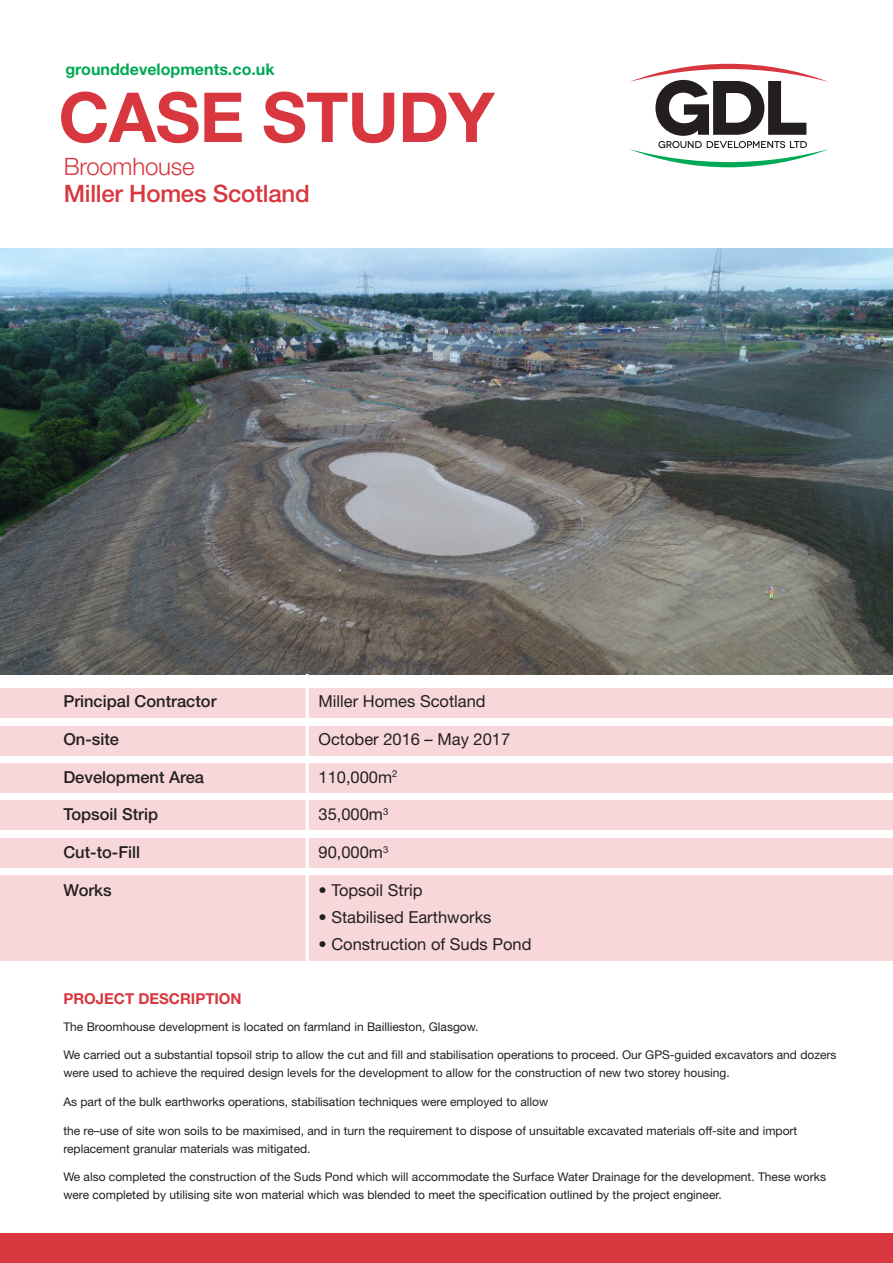
<style>
.page{position:relative;width:893px;height:1263px;background:#fff}
.page>*{position:absolute;margin:0;border:0;box-sizing:border-box;transform-origin:0 0}
.t1{font:700 69px "Helvetica Neue";letter-spacing:-.01em;color:#d8373f}
.t2{font:500 24px "Helvetica Neue";letter-spacing:-.01em;color:#d8373f}
.t3{font:300 24px "Helvetica Neue";letter-spacing:-.01em;color:#d8373f}
.t4{font:16.5px "Helvetica Neue";color:#231f20}
.t5{font:500 16.5px "Helvetica Neue";color:#231f20}
.t6{font:700 16.05px "Helvetica Neue";color:#00a953}
.t7{font:700 15px "Helvetica Neue";color:#d8373f}
.t8{font:12px/18px "Helvetica Neue";color:#231f20}
</style>
<div class="page">
<div style="left:0;top:726px;width:893px;height:29px;background:#f7d7d9"></div>
<div style="left:0;top:688px;width:893px;height:30px;background:#f7d7d9"></div>
<div style="left:0;top:763px;width:893px;height:30px;background:#f7d7d9"></div>
<div style="left:0;top:800px;width:893px;height:30px;background:#f7d7d9"></div>
<div style="left:0;top:838px;width:893px;height:30px;background:#f7d7d9"></div>
<div style="left:0;top:875px;width:893px;height:85px;background:#f7d7d9"></div>
<svg style="left:629px;top:64px;width:200px;height:103px"></svg>
<img style="left:0;top:249px;width:893px;height:425px">
<div style="left:0;top:1233px;width:893px;height:30px;background:#d8373f"></div>
<hr style="left:306px;top:674px;width:3px;height:298px;background:#fff">
<p class="t6" style="left:66px;top:60px;width:211px">grounddevelopments.co.uk</p>
<p class="t1" style="left:58px;top:75px;width:438px">CASE STUDY</p>
<p class="t3" style="left:64px;top:152px;width:132px">Broomhouse</p>
<p class="t2" style="left:64px;top:179px;width:247px">Miller Homes Scotland</p>
<p class="t5" style="left:63px;top:692px;width:155px">Principal Contractor</p>
<p class="t4" style="left:319px;top:692px;width:169px">Miller Homes Scotland</p>
<p class="t5" style="left:63px;top:729px;width:57px">On-site</p>
<p class="t4" style="left:319px;top:729px;width:193px">October 2016 – May 2017</p>
<p class="t5" style="left:63px;top:767px;width:142px">Development Area</p>
<p class="t4" style="left:319px;top:767px;width:81px">110,000m<sup>2</sup></p>
<p class="t5" style="left:63px;top:805px;width:96px">Topsoil Strip</p>
<p class="t4" style="left:319px;top:805px;width:71px">35,000m<sup>3</sup></p>
<p class="t5" style="left:63px;top:842px;width:78px">Cut-to-Fill</p>
<p class="t4" style="left:319px;top:842px;width:71px">90,000m<sup>3</sup></p>
<p class="t5" style="left:63px;top:880px;width:50px">Works</p>
<p class="t4" style="left:319px;top:880px;width:106px">• Topsoil Strip</p>
<p class="t4" style="left:319px;top:907px;width:174px">• Stabilised Earthworks</p>
<p class="t4" style="left:319px;top:934px;width:215px">• Construction of Suds Pond</p>
<p class="t7" style="left:63px;top:989px;width:180px">PROJECT DESCRIPTION</p>
<p class="t8" style="left:63px;top:1017px;width:417px">The Broomhouse development is located on farmland in Baillieston, Glasgow.</p>
<p class="t8" style="left:63px;top:1046px;width:775px">We carried out a substantial topsoil strip to allow the cut and fill and stabilisation operations to proceed. Our GPS-guided excavators and dozers were used to achieve the required design levels for the development to allow for the construction of new two storey housing.</p>
<p class="t8" style="left:63px;top:1092px;width:486px">As part of the bulk earthworks operations, stabilisation techniques were employed to allow</p>
<p class="t8" style="left:63px;top:1121px;width:735px">the re–use of site won soils to be maximised, and in turn the requirement to dispose of unsuitable excavated materials off-site and import replacement granular materials was mitigated.</p>
<p class="t8" style="left:63px;top:1168px;width:764px">We also completed the construction of the Suds Pond which will accommodate the Surface Water Drainage for the development. These works were completed by utilising site won material which was blended to meet the specification outlined by the project engineer.</p>
</div>
